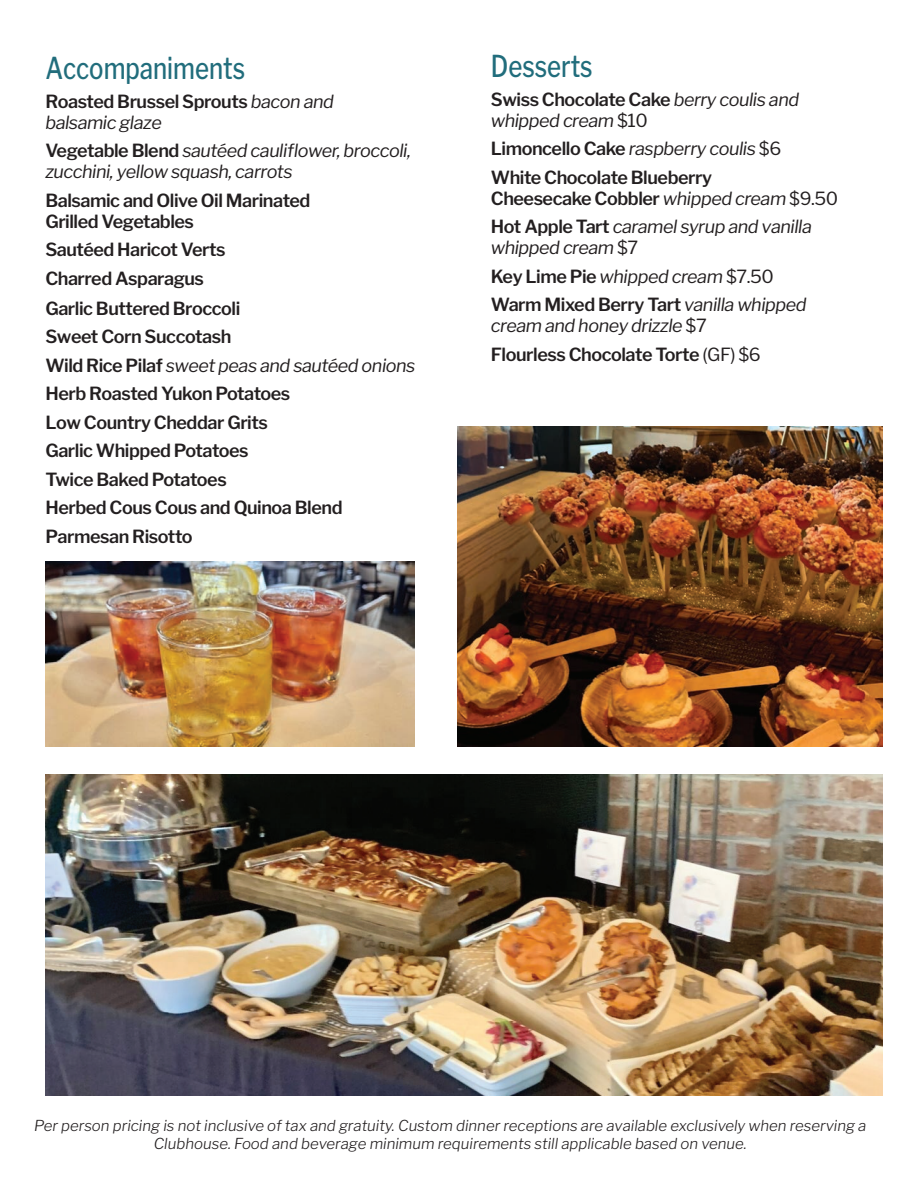
<style>
.page{position:relative;width:918px;height:1188px;background:#fff}
.page>*{position:absolute;margin:0;border:0;box-sizing:border-box;transform-origin:0 0}
.t1{font:500 30px "Libre Franklin";color:#216d7c;scale:.8 1}
.t2{font:600 18px/28.7px "Libre Franklin";letter-spacing:-.025em;color:#231f20}
.t3{font:italic 18px/28.5px "Libre Franklin";letter-spacing:-.025em;color:#231f20}
.t4{font:italic 300 15px/18px "Libre Franklin";color:#231f20;text-align:center}
.s1{font-weight:400;font-style:italic}
.s2{font-weight:600;font-style:normal}
.s3{font-style:normal}
.s4{font-weight:400}
</style>
<div class="page">
<img style="left:45px;top:775px;width:837px;height:320px">
<img style="left:458px;top:426px;width:424px;height:321px">
<img style="left:45px;top:562px;width:369px;height:185px">
<h1 class="t1" style="left:45px;top:50px;width:251px">Accompaniments</h1>
<p class="t2" style="left:45px;top:91px;width:290px;line-height:21px">Roasted Brussel Sprouts <span class="s1">bacon and balsamic glaze</span></p>
<p class="t3" style="left:45px;top:140px;width:367px;line-height:21px"><span class="s2">Vegetable Blend</span> sautéed cauliflower, broccoli, zucchini, yellow squash, carrots</p>
<p class="t2" style="left:45px;top:190px;width:267px;line-height:21px">Balsamic and Olive Oil Marinated<br>Grilled Vegetables</p>
<p class="t2" style="left:45px;top:236px;width:372px">Sautéed Haricot Verts<br>Charred Asparagus<br>Garlic Buttered Broccoli<br>Sweet Corn Succotash<br>Wild Rice Pilaf <span class="s1">sweet peas and sautéed onions<br></span>Herb Roasted Yukon Potatoes<br>Low Country Cheddar Grits<br>Garlic Whipped Potatoes<br>Twice Baked Potatoes<br>Herbed Cous Cous and Quinoa Blend<br>Parmesan Risotto</p>
<h1 class="t1" style="left:491px;top:48px;width:129px">Desserts</h1>
<p class="t3" style="left:491px;top:89px;width:310px;line-height:21px"><span class="s2">Swiss Chocolate Cake</span> berry coulis and whipped cream <span class="s3">$10</span></p>
<p class="t2" style="left:491px;top:135px;width:292px">Limoncello Cake <span class="s1">raspberry coulis</span> <span class="s4">$6<br></span>White Chocolate Blueberry</p>
<p class="t3" style="left:491px;top:184px;width:349px"><span class="s2">Cheesecake Cobbler</span> whipped cream <span class="s3">$9.50<br></span><span class="s2">Hot Apple Tart</span> caramel syrup and vanilla</p>
<p class="t3" style="left:491px;top:233px;width:317px">whipped cream <span class="s3">$7<br></span><span class="s2">Key Lime Pie</span> whipped cream <span class="s3">$7.50<br></span><span class="s2">Warm Mixed Berry Tart</span> vanilla whipped</p>
<p class="t2" style="left:491px;top:312px;width:272px"><span class="s1">cream and honey drizzle</span> <span class="s4">$7<br></span>Flourless Chocolate Torte <span class="s4">(GF) $6</span></p>
<p class="t4" style="left:34px;top:1117px;width:834px">Per person pricing is not inclusive of tax and gratuity. Custom dinner receptions are available exclusively when reserving a<br>Clubhouse. Food and beverage minimum requirements still applicable based on venue.</p>
</div>
